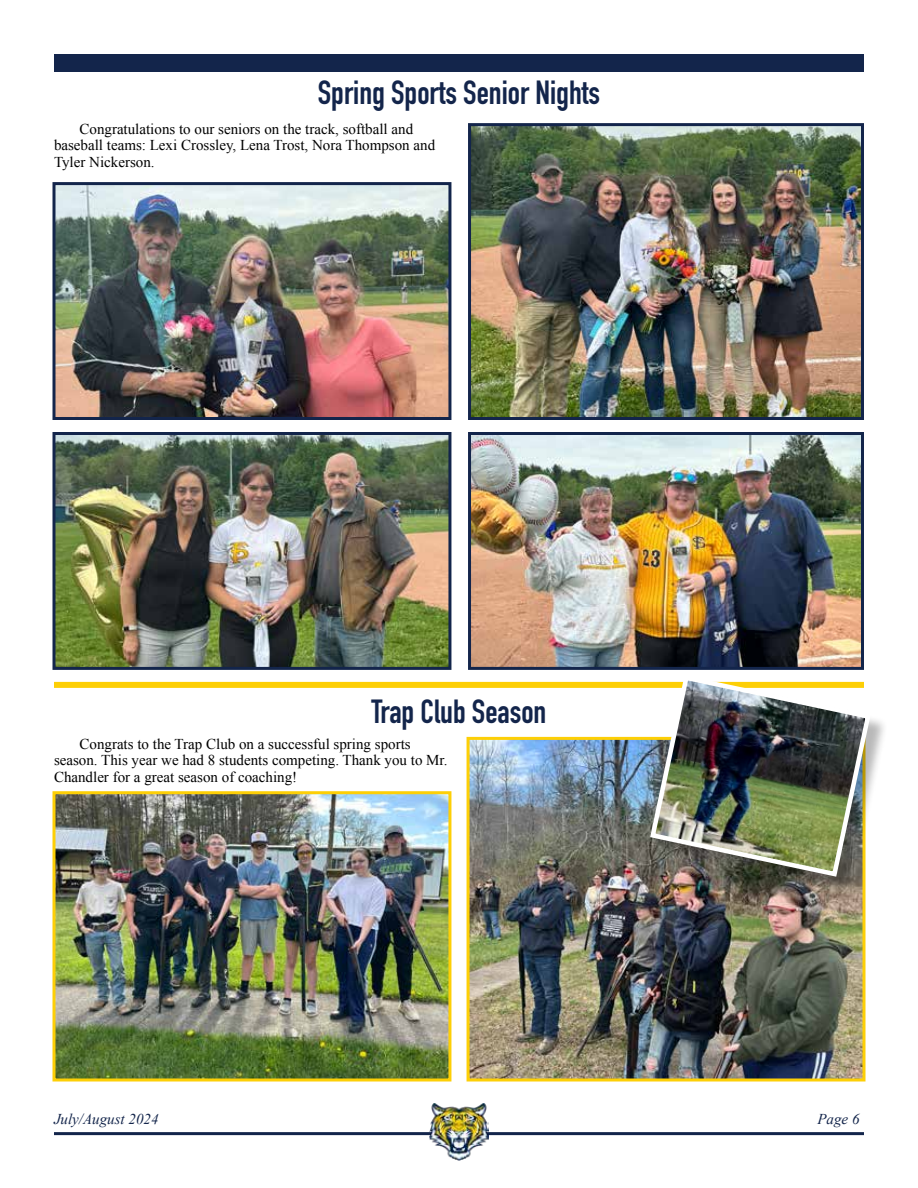
<style>
.page{position:relative;width:918px;height:1188px;background:#fff}
.page>*{position:absolute;margin:0;border:0;box-sizing:border-box;transform-origin:0 0}
.t1{font:700 33px "DIN Condensed";color:#13254b}
.t2{font:15px/16.5px "Times New Roman";color:#000}
.t3{font:italic 15px "Times New Roman";color:#13254b}
</style>
<div class="page">
<div style="left:54px;top:54px;width:810px;height:18px;background:#13254b"></div>
<hr style="left:54px;top:1132px;width:810px;height:3px;background:#13254b">
<img style="left:430px;top:1103px;width:58px;height:57px">
<img style="left:56px;top:186px;width:391px;height:230px">
<div style="left:52px;top:182px;width:399px;height:238px;border:3px solid #13254b"></div>
<img style="left:56px;top:436px;width:391px;height:230px">
<div style="left:52px;top:432px;width:399px;height:238px;border:3px solid #13254b"></div>
<img style="left:472px;top:436px;width:388px;height:230px">
<div style="left:468px;top:432px;width:396px;height:238px;border:3px solid #13254b"></div>
<img style="left:472px;top:127px;width:388px;height:289px">
<div style="left:468px;top:123px;width:396px;height:297px;border:3px solid #13254b"></div>
<div style="left:54px;top:682px;width:810px;height:6px;background:#fdcf06"></div>
<img style="left:471px;top:741px;width:391px;height:337px">
<div style="left:467px;top:737px;width:399px;height:345px;border:3px solid #fdcf06"></div>
<div style="left:653px;top:679px;width:235px;height:216px;background:#000;opacity:.28"></div>
<img style="left:647px;top:679px;width:226px;height:200px">
<img style="left:56px;top:795px;width:391px;height:283px">
<div style="left:52px;top:791px;width:399px;height:291px;border:3px solid #fdcf06"></div>
<h1 class="t1" style="left:318px;top:71px;width:284px">Spring Sports Senior Nights</h1>
<p class="t2" style="left:54px;top:120px;width:383px;text-indent:26px">Congratulations to our seniors on the track, softball and baseball teams: Lexi Crossley, Lena Trost, Nora Thompson and<br>Tyler Nickerson.</p>
<h1 class="t1" style="left:372px;top:690px;width:176px">Trap Club Season</h1>
<p class="t2" style="left:54px;top:735px;width:395px;text-indent:26px">Congrats to the Trap Club on a successful spring sports season. This year we had 8 students competing. Thank you to Mr.<br>Chandler for a great season of coaching!</p>
<p class="t3" style="left:54px;top:1109px;width:106px">July/August 2024</p>
<p class="t3" style="left:817px;top:1109px;width:44px">Page 6</p>
</div>
